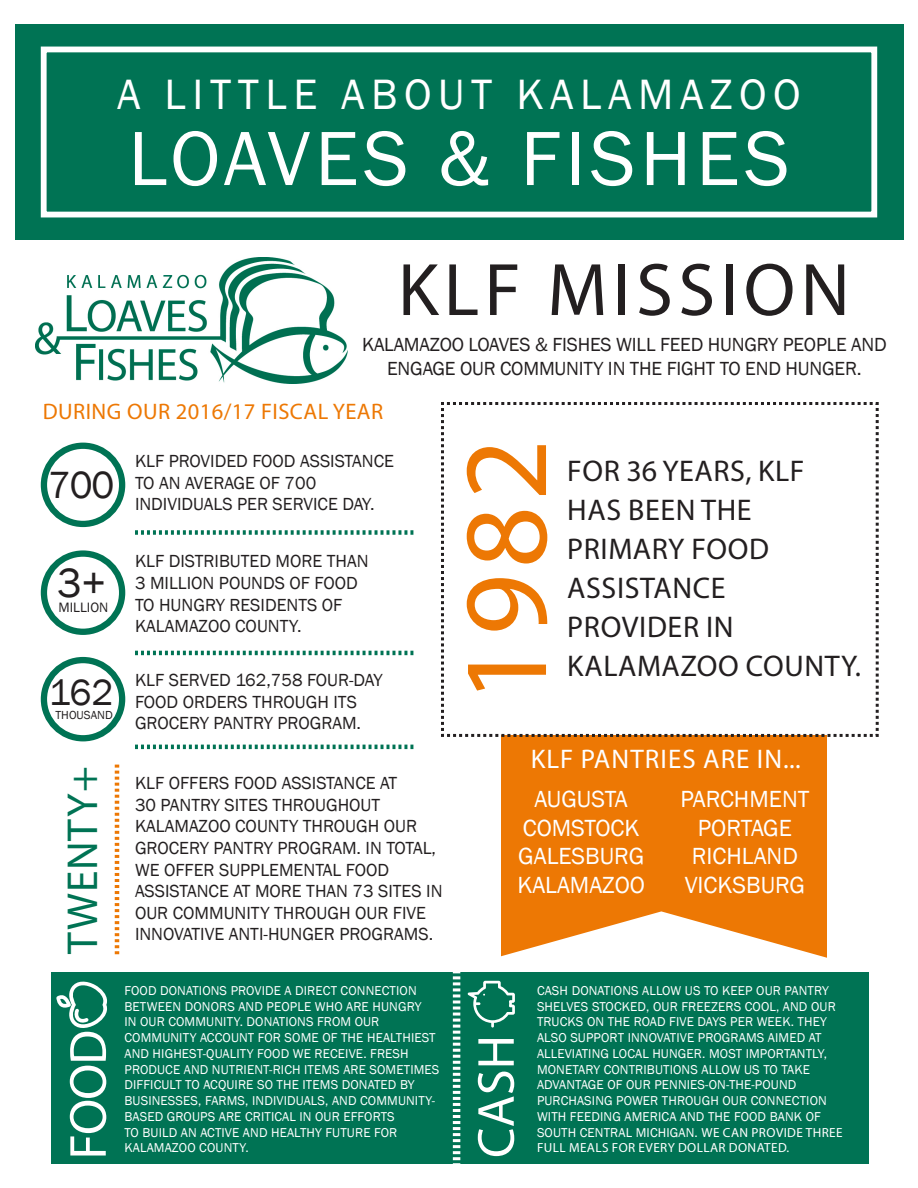
<style>
.page{position:relative;width:918px;height:1188px;background:#fff}
.page>*{position:absolute;margin:0;border:0;box-sizing:border-box;transform-origin:0 0}
.t1{font:120px "Myriad Pro";color:#ed7804}
.t2{font:79.5px "Franklin Gothic";letter-spacing:.06em;color:#fff}
.t3{font:75px "Myriad Pro";letter-spacing:.07em;color:#231f20}
.t4{font:52.5px "Myriad Pro";letter-spacing:-.01em;color:#fff}
.t5{font:43.65px "Franklin Gothic";letter-spacing:.15em;color:#fff}
.t6{font:43.5px "Myriad Pro";letter-spacing:.02em;color:#007354}
.t7{font:42px "Franklin Gothic";color:#231f20}
.t8{font:39px "Franklin Gothic";color:#231f20}
.t9{font:37.5px "Franklin Gothic";color:#231f20}
.t10{font:30px/39px "Myriad Pro";letter-spacing:.02em;color:#231f20}
.t11{font:27px "Myriad Pro";letter-spacing:.04em;color:#fff}
.t12{font:24px "Franklin Gothic";color:#fff}
.t13{font:22.5px "Myriad Pro";letter-spacing:.02em;color:#ed7804}
.t14{font:19.5px/23.4px "Franklin Gothic";letter-spacing:-.01em;color:#231f20;text-align:center}
.t15{font:18px/21.6px "Franklin Gothic";color:#231f20}
.t16{font:13.95px "Franklin Gothic";color:#231f20}
.t17{font:13.2px/15.8px "Franklin Gothic";letter-spacing:.01em;color:#fff}
.t18{font:13.2px "Myriad Pro";letter-spacing:.03em;color:#fff}
.t19{font:12px "Franklin Gothic";color:#231f20}
.s1{font-family:"Myriad Pro"}
</style>
<div class="page">
<div style="left:502px;top:735px;width:325px;height:223px;background:#ed7804"></div>
<div style="left:15px;top:25px;width:888px;height:215px;background:#007354"></div>
<div style="left:41px;top:47px;width:836px;height:170px;border:6px solid #fff"></div>
<div style="left:41px;top:443px;width:84px;height:84px;border:6px solid #007354;border-radius:50%"></div>
<div style="left:41px;top:550px;width:84px;height:85px;border:6px solid #007354;border-radius:50%"></div>
<div style="left:41px;top:657px;width:84px;height:84px;border:6px solid #007354;border-radius:50%"></div>
<svg style="left:441px;top:402px;width:438px;height:336px"></svg>
<svg style="left:135px;top:530px;width:278px;height:5px"></svg>
<svg style="left:135px;top:651px;width:278px;height:4px"></svg>
<svg style="left:135px;top:745px;width:278px;height:4px"></svg>
<svg style="left:115px;top:765px;width:4px;height:189px"></svg>
<img style="left:35px;top:258px;width:313px;height:126px">
<div style="left:52px;top:973px;width:817px;height:191px;background:#007354"></div>
<svg style="left:56px;top:981px;width:51px;height:47px"></svg>
<svg style="left:445px;top:911px;width:424px;height:253px"></svg>
<p class="t5" style="left:117px;top:67px;width:685px">A LITTLE ABOUT KALAMAZOO</p>
<p class="t2" style="left:128px;top:109px;width:663px">LOAVES &amp; FISHES</p>
<p class="t3" style="left:398px;top:244px;width:454px">KLF MISSION</p>
<p class="t14" style="left:362px;top:334px;width:526px">KALAMAZOO LOAVES &amp; FISHES WILL FEED HUNGRY PEOPLE AND<br>ENGAGE OUR COMMUNITY IN THE FIGHT TO END HUNGER.</p>
<p class="t13" style="left:43px;top:397px;width:342px">DURING OUR 2016/17 FISCAL YEAR</p>
<p class="t15" style="left:135px;top:451px;width:261px">KLF PROVIDED FOOD ASSISTANCE<br>TO AN AVERAGE OF 700<br>INDIVIDUALS PER SERVICE DAY.</p>
<p class="t1" style="left:432px;top:703px;width:266px;rotate:-90deg">1982</p>
<p class="t10" style="left:567px;top:451px;width:239px">FOR 36 YEARS, KLF</p>
<p class="t10" style="left:567px;top:490px;width:203px">HAS BEEN THE<br>PRIMARY FOOD<br>ASSISTANCE</p>
<p class="t10" style="left:567px;top:607px;width:168px">PROVIDER IN</p>
<p class="t10" style="left:567px;top:646px;width:295px">KALAMAZOO COUNTY.</p>
<p class="t8" style="left:48px;top:461px;width:68px">700</p>
<p class="t15" style="left:135px;top:551px;width:235px">KLF DISTRIBUTED MORE THAN<br>3 MILLION POUNDS OF FOOD<br>TO HUNGRY RESIDENTS OF<br>KALAMAZOO COUNTY.</p>
<p class="t7" style="left:57px;top:557px;width:51px">3+</p>
<p class="t16" style="left:58px;top:599px;width:51px">MILLION</p>
<p class="t15" style="left:135px;top:670px;width:249px">KLF SERVED 162,758 FOUR-DAY<br>FOOD ORDERS THROUGH ITS<br>GROCERY PANTRY PROGRAM.</p>
<p class="t9" style="left:49px;top:669px;width:66px">162</p>
<p class="t19" style="left:55px;top:707px;width:59px">THOUSAND</p>
<p class="t6" style="left:56px;top:954px;width:189px;rotate:-90deg">TWENTY+</p>
<p class="t15" style="left:135px;top:773px;width:309px">KLF OFFERS FOOD ASSISTANCE AT<br>30 PANTRY SITES THROUGHOUT<br>KALAMAZOO COUNTY THROUGH OUR<br>GROCERY PANTRY PROGRAM. IN TOTAL,<br>WE OFFER SUPPLEMENTAL FOOD<br>ASSISTANCE AT MORE THAN 73 SITES IN<br>OUR COMMUNITY THROUGH OUR FIVE<br>INNOVATIVE ANTI-HUNGER PROGRAMS.</p>
<p class="t11" style="left:531px;top:743px;width:272px">KLF PANTRIES ARE IN...</p>
<p class="t12" style="left:535px;top:784px;width:95px">AUGUSTA</p>
<p class="t12" style="left:523px;top:813px;width:118px">COMSTOCK</p>
<p class="t12" style="left:518px;top:842px;width:128px">GALESBURG</p>
<p class="t12" style="left:517px;top:870px;width:129px">KALAMAZOO</p>
<p class="t12" style="left:680px;top:784px;width:131px">PARCHMENT</p>
<p class="t12" style="left:698px;top:813px;width:96px">PORTAGE</p>
<p class="t12" style="left:692px;top:842px;width:107px">RICHLAND</p>
<p class="t12" style="left:685px;top:870px;width:122px">VICKSBURG</p>
<p class="t17" style="left:124px;top:983px;width:316px">FOOD DONATIONS PROVIDE A DIRECT CONNECTION BETWEEN DONORS AND PEOPLE WHO ARE HUNGRY<br>IN OUR COMMUNITY. DONATIONS FROM OUR COMMUNITY ACCOUNT FOR SOME OF THE HEALTHIEST AND HIGHEST-QUALITY FOOD WE RECEIVE. FRESH PRODUCE AND NUTRIENT-RICH ITEMS ARE SOMETIMES DIFFICULT TO ACQUIRE SO THE ITEMS DONATED BY BUSINESSES, FARMS, INDIVIDUALS, AND COMMUNITY-BASED GROUPS ARE CRITICAL IN OUR EFFORTS<br>TO BUILD AN ACTIVE AND HEALTHY FUTURE FOR KALAMAZOO COUNTY.</p>
<p class="t17" style="left:537px;top:983px;width:307px">CASH DONATIONS ALLOW US TO KEEP OUR PANTRY SHELVES STOCKED, OUR FREEZERS COOL, AND OUR TRUCKS ON THE ROAD FIVE DAYS PER WEEK. THEY ALSO SUPPORT INNOVATIVE PROGRAMS AIMED AT ALLEVIATING LOCAL HUNGER. MOST IMPORTANTLY, MONETARY CONTRIBUTIONS ALLOW US TO TAKE ADVANTAGE OF OUR PENNIES-ON-THE-POUND PURCHASING POWER THROUGH OUR CONNECTION WITH FEEDING AMERICA AND THE FOOD BANK OF SOUTH CENTRAL MICHIGAN. <span class="s1">WE CAN PROVIDE THREE</span></p>
<p class="t4" style="left:56px;top:1160px;width:131px;rotate:-90deg">FOOD</p>
<p class="t4" style="left:464px;top:1158px;width:124px;rotate:-90deg">CASH</p>
<p class="t18" style="left:537px;top:1140px;width:254px">FULL MEALS FOR EVERY DOLLAR DONATED.</p>
</div>
